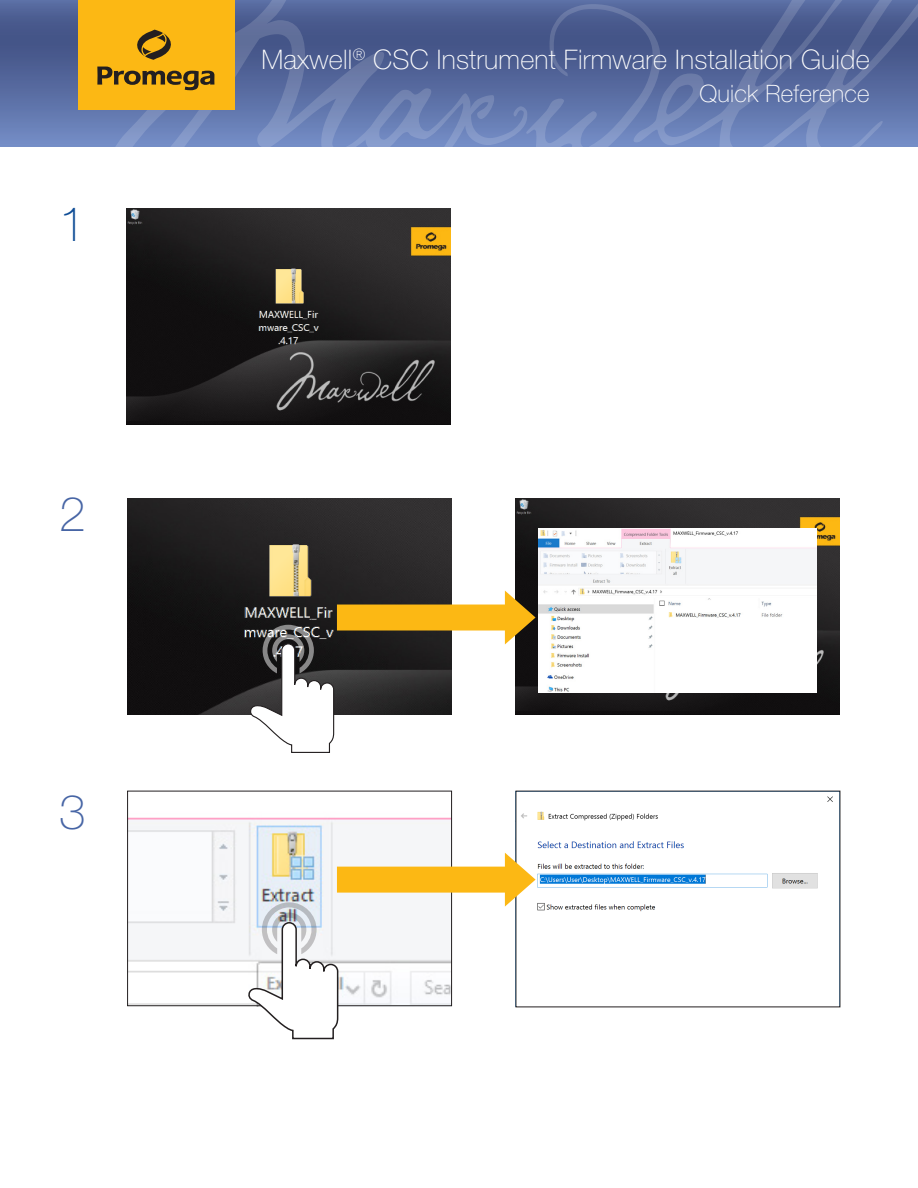
<style>
.page{position:relative;width:918px;height:1188px;background:#fff}
.page>*{position:absolute;margin:0;border:0;box-sizing:border-box;transform-origin:0 0}
.t1{font:100 48px "Helvetica Neue";color:#4765a5}
.t2{font:100 48px "Helvetica Neue";color:#0f4d96}
.t3{font:100 27px "Helvetica Neue";letter-spacing:.01em;color:#fff}
.t4{font:100 24px "Helvetica Neue";letter-spacing:.01em;color:#fff}
</style>
<div class="page">
<svg style="left:0;top:0;width:95px;height:147px;background:#576ba0"></svg>
<svg style="left:95px;top:0;width:270px;height:147px;background:#6175a8"></svg>
<svg style="left:365px;top:0;width:553px;height:147px;background:#5a6da1"></svg>
<div style="left:78px;top:0;width:157px;height:110px;background:#fcb814"></div>
<svg style="left:137px;top:30px;width:34px;height:30px"></svg>
<svg style="left:97px;top:67px;width:117px;height:23px"></svg>
<img style="left:516px;top:499px;width:324px;height:215px">
<img style="left:539px;top:528px;width:278px;height:165px">
<img style="left:127px;top:208px;width:324px;height:216px">
<img style="left:127px;top:499px;width:324px;height:215px">
<img style="left:521px;top:796px;width:312px;height:116px">
<img style="left:259px;top:268px;width:60px;height:79px">
<img style="left:244px;top:543px;width:90px;height:118px">
<img style="left:128px;top:790px;width:324px;height:214px">
<div style="left:127px;top:791px;width:325px;height:215px;border:1px solid #231f20"></div>
<svg style="left:246px;top:853px;width:290px;height:187px"></svg>
<svg style="left:248px;top:591px;width:288px;height:162px"></svg>
<p class="t2" style="left:59px;top:196px;width:28px">1</p>
<p class="t1" style="left:59px;top:487px;width:28px">2</p>
<p class="t1" style="left:59px;top:785px;width:28px">3</p>
<p class="t3" style="left:261px;top:43px;width:610px">Maxwell<sup>®</sup> CSC Instrument Firmware Installation Guide</p>
<p class="t4" style="left:700px;top:80px;width:172px">Quick Reference</p>
</div>
